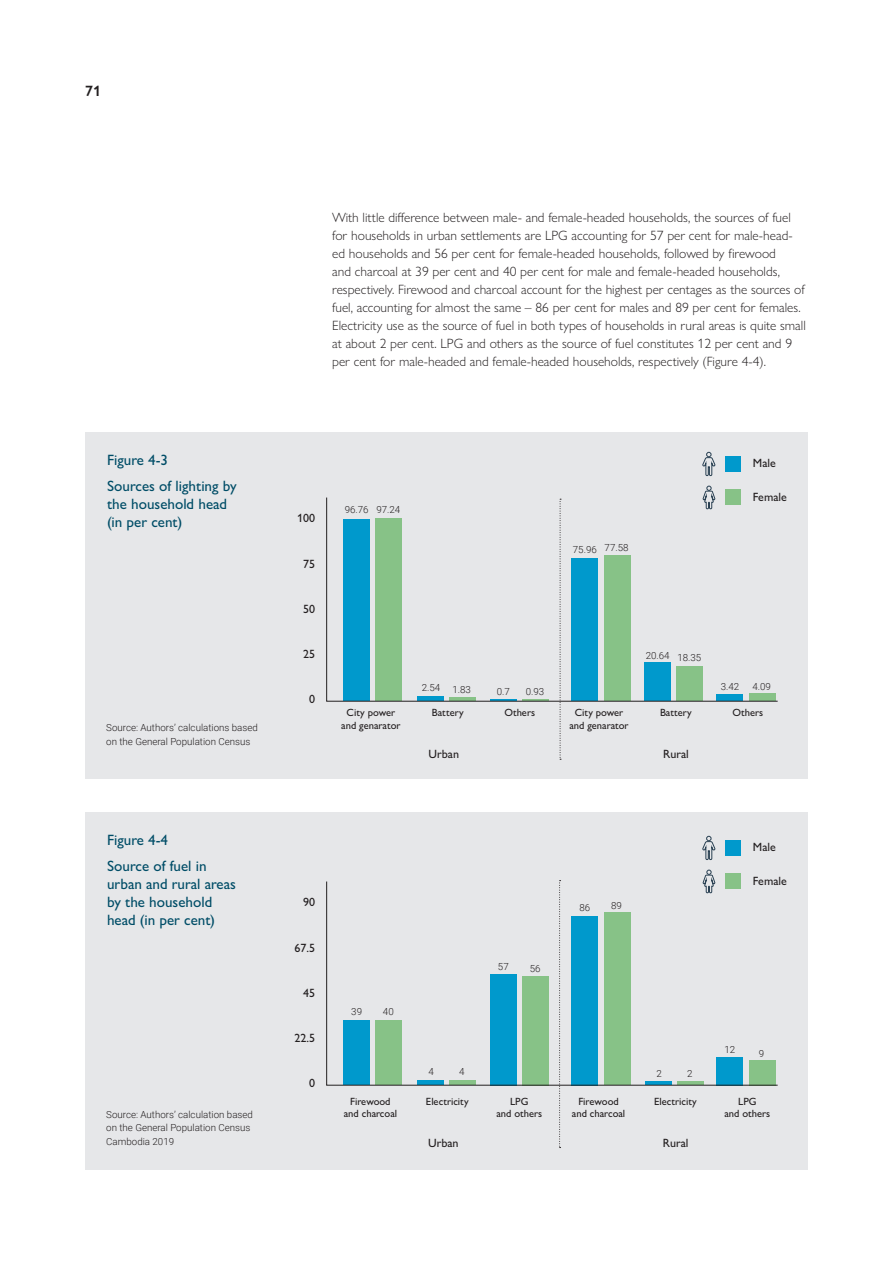
<style>
.page{position:relative;width:893px;height:1263px;background:#fff}
.page>*{position:absolute;margin:0;border:0;box-sizing:border-box;transform-origin:0 0}
.t1{font:500 15px/18px "Gill Sans Nova";color:#004d67}
.t2{font:600 15px "Gill Sans Nova";color:#231f20}
.t3{font:300 13.5px/18px "Gill Sans Nova";color:#231f20}
.t4{font:500 12px "Gill Sans Nova";color:#231f20}
.t5{font:500 10.5px "Gill Sans Nova";color:#231f20}
.t6{font:300 9.75px/13.5px "Roboto";color:#231f20}
</style>
<div class="page">
<div style="left:85px;top:432px;width:723px;height:346px;background:#e6e7e9"></div>
<div style="left:85px;top:812px;width:723px;height:358px;background:#e6e7e9"></div>
<svg style="left:326px;top:497px;width:452px;height:204px"></svg>
<svg style="left:326px;top:881px;width:452px;height:204px"></svg>
<div style="left:725px;top:456px;width:15px;height:16px;background:#09c"></div>
<div style="left:725px;top:490px;width:15px;height:15px;background:#87c287"></div>
<svg style="left:702px;top:452px;width:14px;height:24px"></svg>
<svg style="left:702px;top:486px;width:14px;height:24px"></svg>
<div style="left:725px;top:840px;width:15px;height:16px;background:#09c"></div>
<div style="left:725px;top:874px;width:15px;height:15px;background:#87c287"></div>
<svg style="left:702px;top:836px;width:14px;height:24px"></svg>
<svg style="left:702px;top:870px;width:14px;height:23px"></svg>
<svg style="left:560px;top:499px;width:1px;height:261px"></svg>
<svg style="left:559px;top:880px;width:2px;height:268px"></svg>
<p class="t2" style="left:85px;top:82px;width:18px">71</p>
<p class="t1" style="left:107px;top:450px;width:62px">Figure 4-3</p>
<p class="t1" style="left:107px;top:477px;width:131px">Sources of lighting by the household head (in per cent)</p>
<p class="t6" style="left:106px;top:721px;width:153px">Source: Authors’ calculations based on the General Population Census</p>
<p class="t1" style="left:107px;top:830px;width:62px">Figure 4-4</p>
<p class="t1" style="left:107px;top:857px;width:130px">Source of fuel in urban and rural areas by the household head (in per cent)</p>
<p class="t6" style="left:106px;top:1107px;width:148px">Source: Authors’ calculation based on the General Population Census<br>Cambodia 2019</p>
<p class="t3" style="left:332px;top:209px;width:475px">With little difference between male- and female-headed households, the sources of fuel for households in urban settlements are LPG accounting for 57 per cent for male-head&shy;ed households and 56 per cent for female-headed households, followed by firewood<br>and charcoal at 39 per cent and 40 per cent for male and female-headed households, respectively. Firewood and charcoal account for the highest per centages as the sources of fuel, accounting for almost the same – 86 per cent for males and 89 per cent for females.<br>Electricity use as the source of fuel in both types of households in rural areas is quite small at about 2 per cent. LPG and others as the source of fuel constitutes 12 per cent and 9 per cent for male-headed and female-headed households, respectively (Figure 4-4).</p>
<p class="t4" style="left:297px;top:511px;width:19px">100</p>
<p class="t4" style="left:303px;top:556px;width:13px">75</p>
<p class="t4" style="left:303px;top:601px;width:13px">50</p>
<p class="t4" style="left:303px;top:647px;width:13px">25</p>
<p class="t4" style="left:309px;top:692px;width:7px">0</p>
<p class="t6" style="left:345px;top:502px;width:25px">96.76</p>
<p class="t6" style="left:376px;top:502px;width:25px">97.24</p>
<p class="t6" style="left:573px;top:543px;width:25px">75.96</p>
<p class="t6" style="left:605px;top:541px;width:25px">77.58</p>
<p class="t4" style="left:753px;top:456px;width:24px">Male</p>
<p class="t4" style="left:753px;top:490px;width:35px">Female</p>
<p class="t5" style="left:347px;top:706px;width:50px">City power</p>
<p class="t5" style="left:341px;top:719px;width:61px">and genarator</p>
<p class="t6" style="left:422px;top:680px;width:20px">2.54</p>
<p class="t6" style="left:452px;top:683px;width:20px">1.83</p>
<p class="t6" style="left:497px;top:685px;width:15px">0.7</p>
<p class="t6" style="left:526px;top:685px;width:20px">0.93</p>
<p class="t6" style="left:646px;top:649px;width:25px">20.64</p>
<p class="t6" style="left:677px;top:651px;width:25px">18.35</p>
<p class="t6" style="left:721px;top:679px;width:20px">3.42</p>
<p class="t6" style="left:752px;top:679px;width:20px">4.09</p>
<p class="t5" style="left:432px;top:706px;width:33px">Battery</p>
<p class="t5" style="left:504px;top:706px;width:32px">Others</p>
<p class="t5" style="left:660px;top:706px;width:33px">Battery</p>
<p class="t5" style="left:732px;top:706px;width:32px">Others</p>
<p class="t4" style="left:663px;top:747px;width:27px">Rural</p>
<p class="t5" style="left:575px;top:706px;width:50px">City power</p>
<p class="t5" style="left:569px;top:719px;width:61px">and genarator</p>
<p class="t4" style="left:429px;top:747px;width:32px">Urban</p>
<p class="t4" style="left:303px;top:895px;width:13px">90</p>
<p class="t4" style="left:294px;top:940px;width:22px">67.5</p>
<p class="t4" style="left:303px;top:985px;width:13px">45</p>
<p class="t4" style="left:294px;top:1031px;width:22px">22.5</p>
<p class="t4" style="left:309px;top:1076px;width:7px">0</p>
<p class="t6" style="left:351px;top:1004px;width:12px">39</p>
<p class="t6" style="left:383px;top:1004px;width:12px">40</p>
<p class="t5" style="left:350px;top:1095px;width:42px">Firewood</p>
<p class="t5" style="left:344px;top:1107px;width:55px">and charcoal</p>
<p class="t6" style="left:498px;top:959px;width:12px">57</p>
<p class="t6" style="left:530px;top:961px;width:12px">56</p>
<p class="t6" style="left:579px;top:900px;width:12px">86</p>
<p class="t6" style="left:611px;top:898px;width:12px">89</p>
<p class="t4" style="left:753px;top:840px;width:24px">Male</p>
<p class="t4" style="left:753px;top:873px;width:35px">Female</p>
<p class="t6" style="left:428px;top:1064px;width:7px">4</p>
<p class="t6" style="left:656px;top:1067px;width:7px">2</p>
<p class="t6" style="left:459px;top:1064px;width:7px">4</p>
<p class="t6" style="left:687px;top:1067px;width:7px">2</p>
<p class="t5" style="left:426px;top:1095px;width:44px">Electricity</p>
<p class="t5" style="left:510px;top:1095px;width:20px">LPG</p>
<p class="t5" style="left:654px;top:1095px;width:44px">Electricity</p>
<p class="t5" style="left:496px;top:1107px;width:47px">and others</p>
<p class="t5" style="left:578px;top:1095px;width:42px">Firewood</p>
<p class="t5" style="left:572px;top:1107px;width:55px">and charcoal</p>
<p class="t4" style="left:428px;top:1135px;width:32px">Urban</p>
<p class="t4" style="left:663px;top:1135px;width:27px">Rural</p>
<p class="t6" style="left:725px;top:1042px;width:12px">12</p>
<p class="t6" style="left:759px;top:1046px;width:7px">9</p>
<p class="t5" style="left:738px;top:1095px;width:20px">LPG</p>
<p class="t5" style="left:724px;top:1107px;width:47px">and others</p>
</div>
